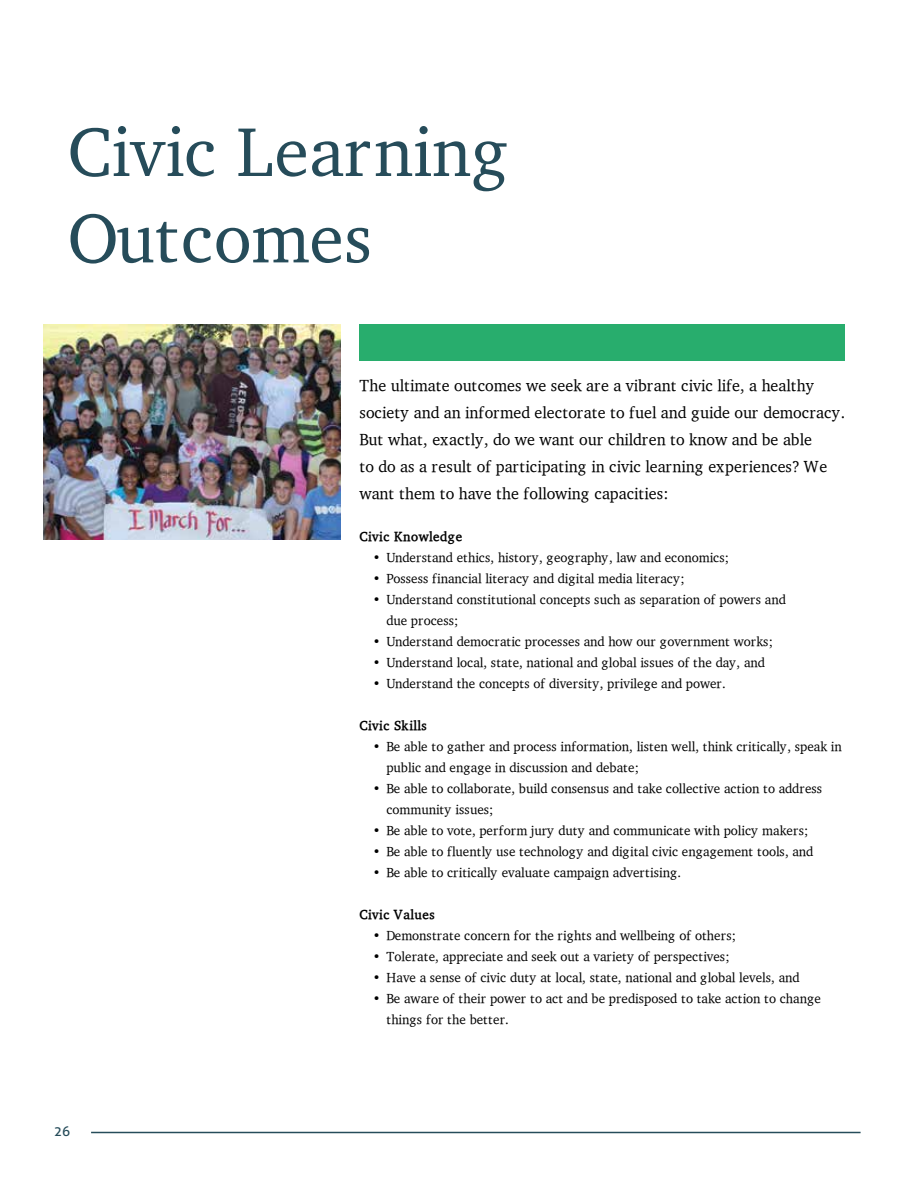
<style>
.page{position:relative;width:918px;height:1188px;background:#fff}
.page>*{position:absolute;margin:0;border:0;box-sizing:border-box;transform-origin:0 0}
.t1{font:72px/86.4px "Challenge Normal";color:#264c5a}
.t2{font:16.5px/27px "Challenge Normal";color:#000}
.t3{font:13.5px/21px "Challenge Normal";color:#000}
.t4{font:700 13.5px "Challenge";color:#000}
.t5{font:13.5px "Aller";color:#264c5a}
</style>
<div class="page">
<hr style="left:91px;top:1132px;width:770px;height:1px;background:#264c5a">
<div style="left:359px;top:324px;width:486px;height:36px;background:#28ad6d"></div>
<img style="left:44px;top:324px;width:296px;height:216px">
<hr style="left:917px;top:162px;width:1px;height:211px;background:#28ad6d">
<h1 class="t1" style="left:68px;top:107px;width:445px">Civic Learning<br>Outcomes</h1>
<p class="t5" style="left:54px;top:1123px;width:18px">26</p>
<p class="t2" style="left:359px;top:371px;width:487px">The ultimate outcomes we seek are a vibrant civic life, a healthy society and an informed electorate to fuel and guide our democracy.<br>But what, exactly, do we want our children to know and be able<br>to do as a result of participating in civic learning experiences? We want them to have the following capacities:</p>
<p class="t4" style="left:359px;top:528px;width:105px">Civic Knowledge</p>
<p class="t3" style="left:373px;top:546px;width:357px">• Understand ethics, history, geography, law and economics;</p>
<p class="t3" style="left:373px;top:567px;width:313px">• Possess financial literacy and digital media literacy;</p>
<p class="t3" style="left:386px;top:589px;width:401px;text-indent:-14px">• Understand constitutional concepts such as separation of powers and due process;</p>
<p class="t3" style="left:373px;top:631px;width:401px">• Understand democratic processes and how our government works;</p>
<p class="t3" style="left:373px;top:652px;width:394px">• Understand local, state, national and global issues of the day, and</p>
<p class="t3" style="left:373px;top:673px;width:355px">• Understand the concepts of diversity, privilege and power.</p>
<p class="t4" style="left:359px;top:717px;width:70px">Civic Skills</p>
<p class="t3" style="left:386px;top:736px;width:457px;text-indent:-14px">• Be able to gather and process information, listen well, think critically, speak in public and engage in discussion and debate;</p>
<p class="t3" style="left:386px;top:778px;width:437px;text-indent:-14px">• Be able to collaborate, build consensus and take collective action to address community issues;</p>
<p class="t3" style="left:373px;top:820px;width:437px">• Be able to vote, perform jury duty and communicate with policy makers;</p>
<p class="t3" style="left:373px;top:841px;width:442px">• Be able to fluently use technology and digital civic engagement tools, and</p>
<p class="t3" style="left:373px;top:862px;width:310px">• Be able to critically evaluate campaign advertising.</p>
<p class="t4" style="left:359px;top:906px;width:78px">Civic Values</p>
<p class="t3" style="left:373px;top:925px;width:364px">• Demonstrate concern for the rights and wellbeing of others;</p>
<p class="t3" style="left:373px;top:946px;width:358px">• Tolerate, appreciate and seek out a variety of perspectives;</p>
<p class="t3" style="left:373px;top:967px;width:428px">• Have a sense of civic duty at local, state, national and global levels, and</p>
<p class="t3" style="left:386px;top:988px;width:436px;text-indent:-14px">• Be aware of their power to act and be predisposed to take action to change things for the better.</p>
</div>
